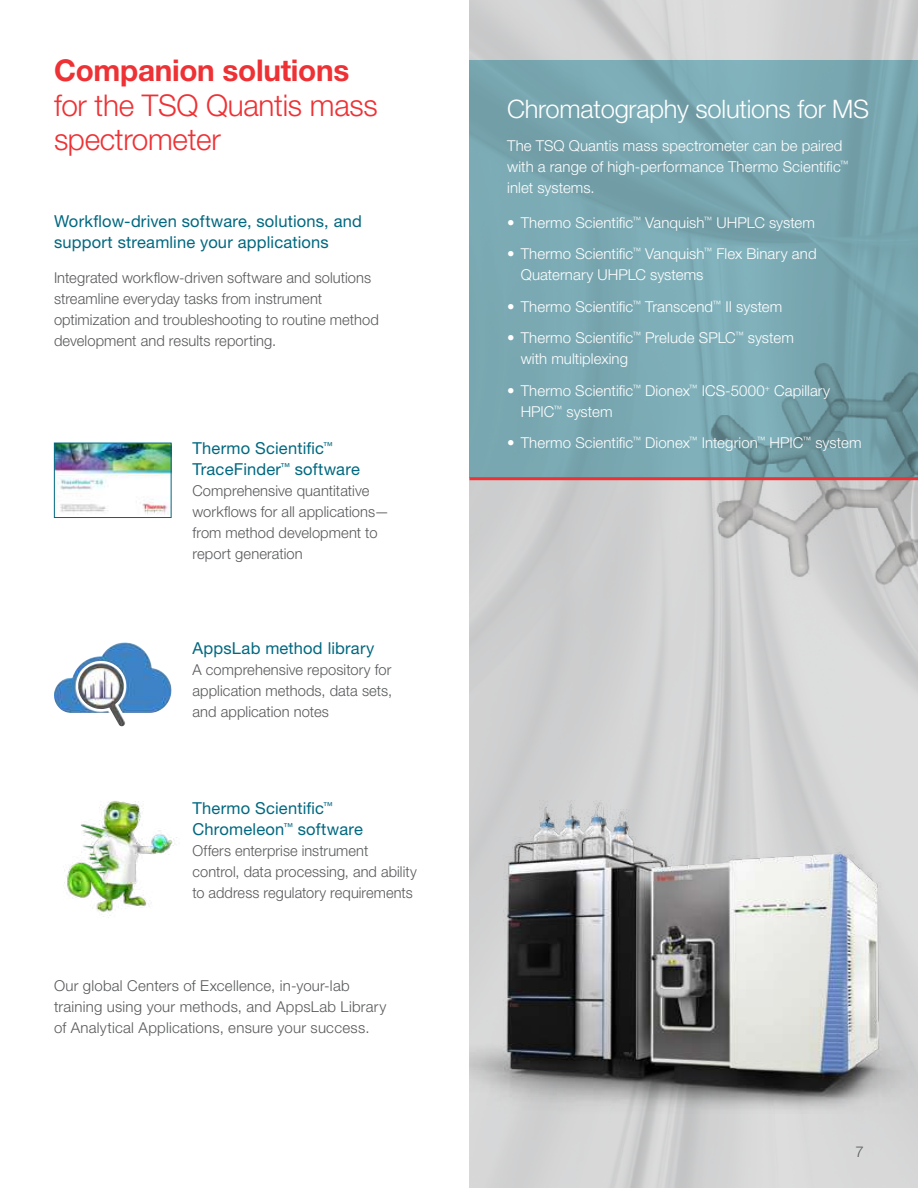
<style>
.page{position:relative;width:918px;height:1188px;background:#fff}
.page>*{position:absolute;margin:0;border:0;box-sizing:border-box;transform-origin:0 0}
.t1{font:300 30px/34.5px "Helvetica Neue LT Std";letter-spacing:-.01em;color:#ee3134}
.t2{font:700 30px "Helvetica Neue LT Std";letter-spacing:-.01em;color:#ee3134}
.t3{font:300 25.5px "Helvetica Neue LT Std";letter-spacing:-.01em;color:#fff}
.t4{font:16.5px/21px "Helvetica Neue LT Std";letter-spacing:.01em;color:#006880}
.t5{font:300 15px/21px "Helvetica Neue LT Std";letter-spacing:.005em;color:#58595b}
.t6{font:300 15px/21px "Helvetica Neue LT Std";letter-spacing:.005em;color:#fff}
</style>
<div class="page">
<div style="left:470px;top:0;width:448px;height:1188px;background:#d1d1d2"></div>
<img style="left:613px;top:480px;width:305px;height:203px">
<svg style="left:470px;top:60px;width:448px;height:417px;fill:#7aa8b1"></svg>
<img style="left:102px;top:642px;width:22px;height:14px">
<img style="left:64px;top:801px;width:113px;height:117px">
<img style="left:56px;top:445px;width:114px;height:70px">
<div style="left:54px;top:443px;width:118px;height:75px;border:1px solid #006880"></div>
<hr style="left:470px;top:477px;width:448px;height:3px;background:#ee3134">
<img style="left:471px;top:792px;width:447px;height:322px">
<h1 class="t2" style="left:54px;top:52px;width:297px">Companion solutions</h1>
<h1 class="t1" style="left:54px;top:87px;width:325px">for the TSQ Quantis mass spectrometer</h1>
<p class="t4" style="left:54px;top:210px;width:310px">Workflow-driven software, solutions, and support streamline your applications</p>
<p class="t5" style="left:54px;top:266px;width:326px">Integrated workflow-driven software and solutions streamline everyday tasks from instrument optimization and troubleshooting to routine method development and results reporting.</p>
<p class="t4" style="left:192px;top:438px;width:169px">Thermo Scientific<sup>™<br></sup>TraceFinder<sup>™</sup> software</p>
<p class="t5" style="left:192px;top:480px;width:198px">Comprehensive quantitative workflows for all applications— from method development to report generation</p>
<p class="t4" style="left:192px;top:637px;width:184px">AppsLab method library</p>
<p class="t5" style="left:192px;top:659px;width:201px;text-align:justify">A comprehensive repository for application methods, data sets, and application notes</p>
<p class="t4" style="left:192px;top:798px;width:172px">Thermo Scientific<sup>™<br></sup>Chromeleon<sup>™</sup> software</p>
<p class="t5" style="left:192px;top:840px;width:226px">Offers enterprise instrument control, data processing, and ability to address regulatory requirements</p>
<p class="t5" style="left:54px;top:975px;width:334px">Our global Centers of Excellence, in-your-lab training using your methods, and AppsLab Library of Analytical Applications, ensure your success.</p>
<h2 class="t3" style="left:507px;top:94px;width:364px">Chromatography solutions for MS</h2>
<p class="t6" style="left:507px;top:135px;width:343px">The TSQ Quantis mass spectrometer can be paired with a range of high-performance Thermo Scientific<sup>™ </sup>inlet systems.</p>
<p class="t6" style="left:507px;top:212px;width:309px">• Thermo Scientific<sup>™</sup> Vanquish<sup>™</sup> UHPLC system</p>
<p class="t6" style="left:521px;top:243px;width:297px;text-indent:-14px">• Thermo Scientific<sup>™</sup> Vanquish<sup>™</sup> Flex Binary and<br>Quaternary UHPLC systems</p>
<p class="t6" style="left:507px;top:296px;width:277px">• Thermo Scientific<sup>™</sup> Transcend<sup>™</sup> II system</p>
<p class="t6" style="left:521px;top:327px;width:275px;text-indent:-13px">• Thermo Scientific<sup>™</sup> Prelude SPLC<sup>™</sup> system with multiplexing</p>
<p class="t6" style="left:521px;top:380px;width:311px;text-indent:-14px">• Thermo Scientific<sup>™</sup> Dionex<sup>™</sup> ICS-5000<sup>+</sup> Capillary<br>HPIC<sup>™</sup> system</p>
<p class="t6" style="left:507px;top:432px;width:356px">• Thermo Scientific<sup>™</sup> Dionex<sup>™</sup> Integrion<sup>™</sup> HPIC<sup>™</sup> system</p>
<p class="t5" style="left:856px;top:1140px;width:10px">7</p>
</div>
